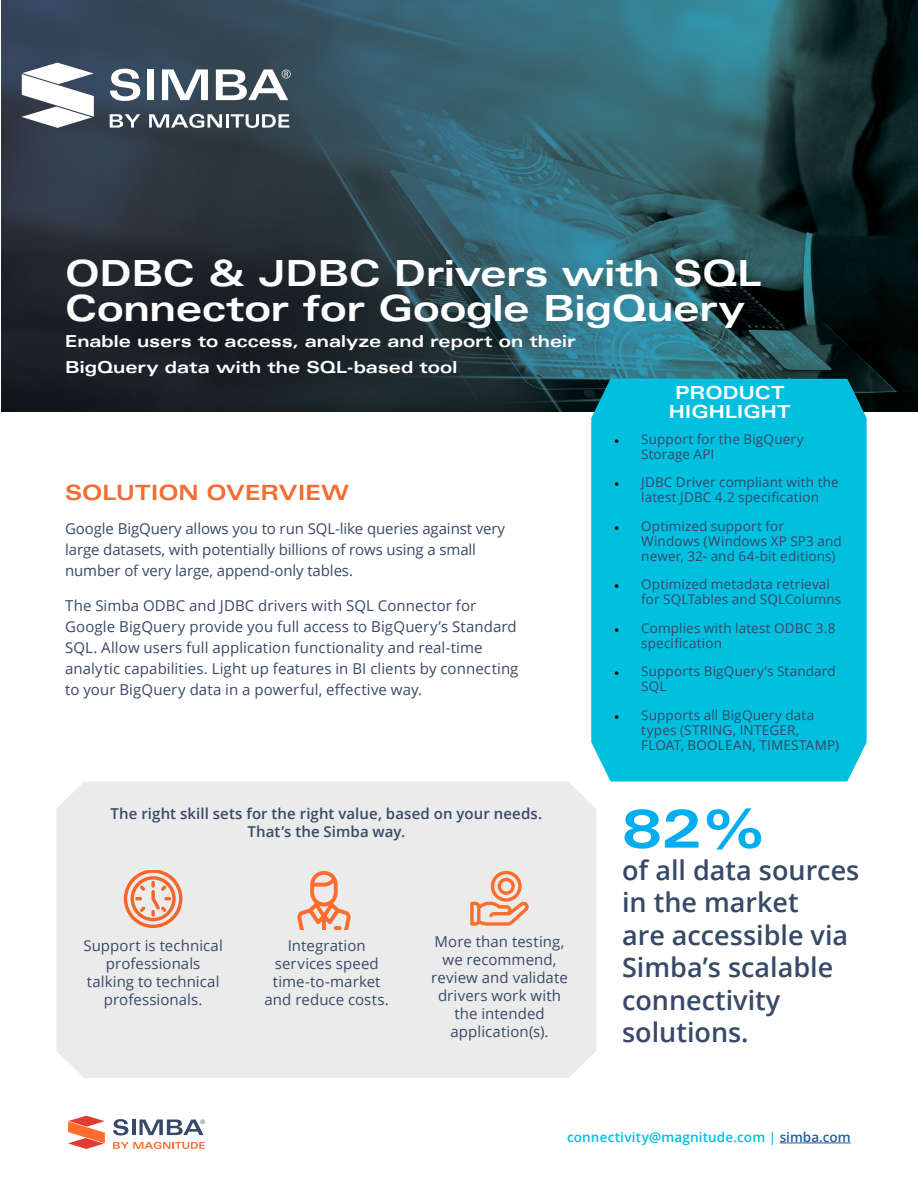
<style>
.page{position:relative;width:918px;height:1188px;background:#fff}
.page>*{position:absolute;margin:0;border:0;box-sizing:border-box;transform-origin:0 0}
.t1{font:700 expanded 54px "Univers LT Std";color:#00aeef}
.t2{font:700 expanded 36px/34.8px "Univers LT Std";letter-spacing:-.01em;color:#fff}
.t3{font:600 27px/32.4px "Open Sans";color:#384967}
.t4{font:700 expanded 21px "Univers LT Std";color:#f36c31}
.t5{font:700 expanded 18px/19.5px "Univers LT Std";color:#fff;text-align:center}
.t6{font:700 expanded 16.5px/25.8px "Univers LT Std";letter-spacing:-.005em;color:#fff}
.t7{font:15px/18px "Open Sans";letter-spacing:.005em;color:#384967;text-align:center}
.t8{font:600 15px/18px "Open Sans";letter-spacing:.005em;color:#384967;text-align:center}
.t9{font:13.5px/15px "Open Sans";letter-spacing:.01em;color:#384967}
.t10{font:600 13.5px "Open Sans";letter-spacing:.01em;color:#00bfdf}
.s1{font-family:"Minion Pro";color:#000}
.s2{color:#215e9e}
</style>
<div class="page">
<img style="left:1px;top:0;width:917px;height:412px">
<hr style="left:780px;top:1143px;width:71px;height:1px;background:#215e9e">
<svg style="left:110px;top:114px;width:30px;height:14px"></svg>
<svg style="left:149px;top:114px;width:73px;height:14px"></svg>
<hr style="left:226px;top:114px;width:3px;height:14px;background:#fff">
<svg style="left:231px;top:114px;width:58px;height:14px"></svg>
<svg style="left:21px;top:63px;width:73px;height:65px"></svg>
<svg style="left:110px;top:69px;width:30px;height:32px"></svg>
<div style="left:147px;top:69px;width:7px;height:31px;background:#fff"></div>
<svg style="left:162px;top:69px;width:46px;height:31px"></svg>
<svg style="left:216px;top:69px;width:75px;height:31px"></svg>
<svg style="left:113px;top:1142px;width:92px;height:7px"></svg>
<svg style="left:68px;top:1116px;width:37px;height:33px"></svg>
<svg style="left:113px;top:1119px;width:15px;height:17px"></svg>
<hr style="left:132px;top:1120px;width:3px;height:15px;background:#384967">
<svg style="left:139px;top:1120px;width:66px;height:15px"></svg>
<div style="left:591px;top:379px;width:276px;height:403px;background:#00bfdf"></div>
<div style="left:56px;top:782px;width:540px;height:296px;background:#ebebeb"></div>
<svg style="left:124px;top:871px;width:58px;height:57px;background:#edb9a1"></svg>
<svg style="left:458px;top:861px;width:85px;height:70px;background:#eed4c8"></svg>
<svg style="left:284px;top:862px;width:86px;height:70px;background:#eed5ca"></svg>
<h2 class="t2" style="left:65px;top:256px;width:698px">ODBC &amp; JDBC Drivers with SQL<br>Connector for Google BigQuery</h2>
<p class="t6" style="left:65px;top:328px;width:512px">Enable users to access, analyze and report on their<br>BigQuery data with the SQL-based tool</p>
<h3 class="t4" style="left:65px;top:481px;width:286px">SOLUTION OVERVIEW</h3>
<p class="t7" style="left:65px;top:518px;width:442px;line-height:21px;text-align:left">Google BigQuery allows you to run SQL-like queries against very large datasets, with potentially billions of rows using a small number of very large, append-only tables.</p>
<p class="t7" style="left:65px;top:595px;width:455px;line-height:21px;text-align:left">The Simba ODBC and JDBC drivers with SQL Connector for Google BigQuery provide you full access to BigQuery’s Standard SQL. Allow users full application functionality and real-time analytic capabilities. Light up features in BI clients by connecting to your BigQuery data in a powerful, effective way.</p>
<p class="t5" style="left:669px;top:383px;width:123px">PRODUCT<br>HIGHLIGHT</p>
<p class="t9" style="left:641px;top:431px;width:164px;text-indent:-27px"><span class="s1">•</span> Support for the BigQuery<br>Storage API</p>
<p class="t9" style="left:614px;top:475px;width:226px;text-align:center"><span class="s1">•</span> JDBC Driver compliant with the latest JDBC 4.2 specification</p>
<p class="t9" style="left:641px;top:518px;width:202px;text-indent:-27px"><span class="s1">•</span> Optimized support for<br>Windows (Windows XP SP3 and newer, 32- and 64-bit editions)</p>
<p class="t9" style="left:641px;top:577px;width:202px;text-indent:-27px"><span class="s1">•</span> Optimized metadata retrieval for SQLTables and SQLColumns</p>
<p class="t9" style="left:641px;top:620px;width:196px;text-indent:-27px"><span class="s1">•</span> Complies with latest ODBC 3.8 specification</p>
<p class="t9" style="left:641px;top:664px;width:196px;text-indent:-27px"><span class="s1">•</span> Supports BigQuery’s Standard<br>SQL</p>
<p class="t9" style="left:641px;top:707px;width:200px;text-indent:-27px"><span class="s1">•</span> Supports all BigQuery data types (STRING, INTEGER,<br>FLOAT, BOOLEAN, TIMESTAMP)</p>
<p class="t8" style="left:110px;top:804px;width:433px">The right skill sets for the right value, based on your needs.<br>That’s the Simba way.</p>
<h1 class="t1" style="left:622px;top:798px;width:145px">82%</h1>
<h3 class="t3" style="left:622px;top:853px;width:239px">of all data sources in the market<br>are accessible via<br>Simba’s scalable connectivity solutions.</h3>
<p class="t7" style="left:83px;top:937px;width:141px">Support is technical professionals talking to technical professionals.</p>
<p class="t7" style="left:431px;top:932px;width:138px">More than testing, we recommend, review and validate drivers work with the intended application(s).</p>
<p class="t7" style="left:265px;top:937px;width:126px">Integration services speed time-to-market and reduce costs.</p>
<p class="t10" style="left:567px;top:1128px;width:285px">connectivity@magnitude.com | <span class="s2">simba.com</span></p>
</div>
